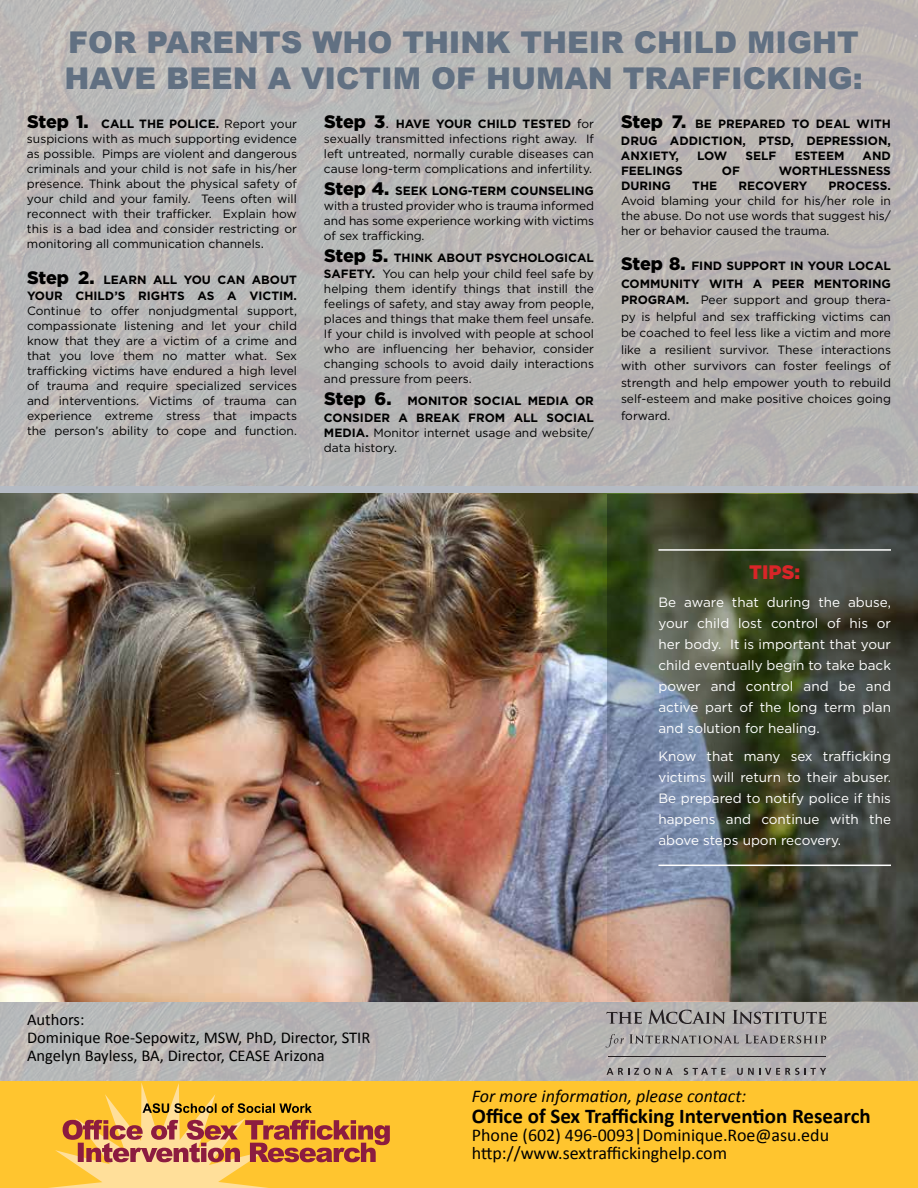
<style>
.page{position:relative;width:918px;height:1188px;background:#fff}
.page>*{position:absolute;margin:0;border:0;box-sizing:border-box;transform-origin:0 0}
.t1{font:900 30px/36px "Arial";color:#617082}
.t2{font:700 21px "Calibri";color:#000}
.t3{font:900 19.5px "Gotham";color:#d92528}
.t4{font:18px/18px "Calibri";color:#000}
.t5{font:italic 18px "Calibri";color:#000}
.t6{font:16.5px/18px "Calibri";color:#000}
.t7{font:13.5px/21px "Gotham";color:#fff;text-align:justify}
.t8{font:12px/15px "Gotham";color:#000;text-align:justify}
.t9{font:700 12px/16.5px "Gotham";color:#000}
.s1{font-weight:900;font-size:18px}
.s2{font-weight:700}
.s3{font-size:13.5px}
.s4{font-size:15px}
.s5{font-weight:400}
</style>
<div class="page">
<img style="left:0;top:0;width:918px;height:486px">
<img style="left:0;top:1002px;width:918px;height:80px">
<div style="left:0;top:1082px;width:918px;height:106px;background:#ffc52f"></div>
<svg style="left:48px;top:1083px;width:342px;height:105px"></svg>
<img style="left:0;top:494px;width:918px;height:508px">
<svg style="left:608px;top:495px;width:310px;height:506px;background:#52574c"></svg>
<hr style="left:658px;top:549px;width:233px;height:2px;background:#fff">
<hr style="left:658px;top:865px;width:233px;height:1px;background:#fff">
<svg style="left:607px;top:1068px;width:66px;height:7px"></svg>
<svg style="left:684px;top:1068px;width:41px;height:7px"></svg>
<svg style="left:737px;top:1068px;width:89px;height:7px"></svg>
<hr style="left:608px;top:1056px;width:218px;height:1px;background:#241f21">
<svg style="left:606px;top:1012px;width:36px;height:12px"></svg>
<svg style="left:648px;top:1009px;width:78px;height:15px"></svg>
<svg style="left:733px;top:1010px;width:93px;height:14px"></svg>
<svg style="left:606px;top:1034px;width:133px;height:14px;background:#a09e9d"></svg>
<svg style="left:745px;top:1034px;width:81px;height:10px"></svg>
<h1 class="t1" style="left:64px;top:23px;width:800px">FOR PARENTS WHO THINK THEIR CHILD MIGHT<br>HAVE BEEN A VICTIM OF HUMAN TRAFFICKING:</h1>
<p class="t8" style="left:27px;top:116px;width:272px"><span class="s1">Step 1.</span> <span class="s2">CALL THE POLICE.</span> Report your suspicions with as much supporting evidence as possible. Pimps are violent and dangerous criminals and your child is not safe in his/her presence. Think about the physical safety of your child and your family. Teens often will reconnect with their trafficker. Explain how this is a bad idea and consider restricting or monitoring all communication channels<span class="s3">.</span></p>
<p class="t9" style="left:27px;top:271px;width:272px"><span class="s1">Step 2.</span> LEARN ALL YOU CAN ABOUT<br>YOUR CHILD’S RIGHTS AS A VICTIM.</p>
<p class="t8" style="left:27px;top:303px;width:272px">Continue to offer nonjudgmental support, compassionate listening and let your child know that they are a victim of a crime and that you love them no matter what. Sex trafficking victims have endured a high level of trauma and require specialized services and interventions. Victims of trauma can experience extreme stress that impacts the person’s ability to cope and function.</p>
<p class="t8" style="left:324px;top:116px;width:271px"><span class="s1">Step 3</span><span class="s4">.</span> <span class="s2">HAVE YOUR CHILD TESTED</span> for sexually transmitted infections right away. If left untreated, normally curable diseases can cause long-term complications and infertility.</p>
<p class="t8" style="left:324px;top:183px;width:272px"><span class="s1">Step 4.</span> <span class="s2">SEEK LONG-TERM COUNSELING </span>with a trusted provider who is trauma informed and has some experience working with victims of sex trafficking.</p>
<p class="t9" style="left:324px;top:249px;width:272px"><span class="s1">Step 5.</span> THINK ABOUT PSYCHOLOGICAL<br>SAFETY. <span class="s5">You can help your child feel safe by</span></p>
<p class="t8" style="left:324px;top:281px;width:272px">helping them identify things that instill the feelings of safety, and stay away from people, places and things that make them feel unsafe.<br>If your child is involved with people at school who are influencing her behavior, consider changing schools to avoid daily interactions and pressure from peers.</p>
<p class="t9" style="left:324px;top:393px;width:272px"><span class="s1">Step 6.</span> MONITOR SOCIAL MEDIA OR<br>CONSIDER A BREAK FROM ALL SOCIAL</p>
<p class="t8" style="left:324px;top:425px;width:272px"><span class="s2">MEDIA.</span> Monitor internet usage and website/ data history.</p>
<p class="t9" style="left:621px;top:116px;width:272px"><span class="s1">Step 7.</span> BE PREPARED TO DEAL WITH<br>DRUG ADDICTION, PTSD, DEPRESSION,</p>
<p class="t9" style="left:621px;top:147px;width:60px">ANXIETY,</p>
<p class="t9" style="left:697px;top:147px;width:32px">LOW</p>
<p class="t9" style="left:745px;top:147px;width:33px">SELF</p>
<p class="t9" style="left:795px;top:147px;width:51px">ESTEEM</p>
<p class="t9" style="left:863px;top:147px;width:30px">AND</p>
<p class="t9" style="left:621px;top:162px;width:63px">FEELINGS</p>
<p class="t9" style="left:722px;top:162px;width:20px">OF</p>
<p class="t9" style="left:779px;top:162px;width:114px">WORTHLESSNESS</p>
<p class="t9" style="left:621px;top:177px;width:52px">DURING</p>
<p class="t9" style="left:692px;top:177px;width:26px">THE</p>
<p class="t9" style="left:738px;top:177px;width:71px">RECOVERY</p>
<p class="t9" style="left:829px;top:177px;width:64px">PROCESS.</p>
<p class="t8" style="left:621px;top:193px;width:271px">Avoid blaming your child for his/her role in the abuse. Do not use words that suggest his/ her or behavior caused the trauma.</p>
<p class="t9" style="left:621px;top:257px;width:272px;line-height:18px"><span class="s1">Step 8.</span> FIND SUPPORT IN YOUR LOCAL<br>COMMUNITY WITH A PEER MENTORING</p>
<p class="t8" style="left:621px;top:292px;width:272px;line-height:16.5px"><span class="s2">PROGRAM.</span> Peer support and group thera&shy;py is helpful and sex trafficking victims can be coached to feel less like a victim and more like a resilient survivor. These interactions with other survivors can foster feelings of strength and help empower youth to rebuild self-esteem and make positive choices going forward.</p>
<h3 class="t3" style="left:749px;top:559px;width:52px">TIPS:</h3>
<p class="t7" style="left:658px;top:591px;width:234px">Be aware that during the abuse, your child lost control of his or her body. It is important that your child eventually begin to take back power and control and be and active part of the long term plan and solution for healing.</p>
<p class="t7" style="left:658px;top:745px;width:234px">Know that many sex trafficking victims will return to their abuser.<br>Be prepared to notify police if this happens and continue with the above steps upon recovery.</p>
<h3 class="t6" style="left:27px;top:1009px;width:345px">Authors:<br>Dominique Roe-Sepowitz, MSW, PhD, Director, STIR<br>Angelyn Bayless, BA, Director, CEASE Arizona</h3>
<h3 class="t5" style="left:472px;top:1085px;width:276px">For more information, please contact:</h3>
<h2 class="t2" style="left:472px;top:1103px;width:400px">Office of Sex Trafficking Intervention Research</h2>
<h3 class="t4" style="left:472px;top:1125px;width:359px">Phone (602) 496-0093|Dominique.Roe@asu.edu http://www.sextraffickinghelp.com</h3>
</div>
